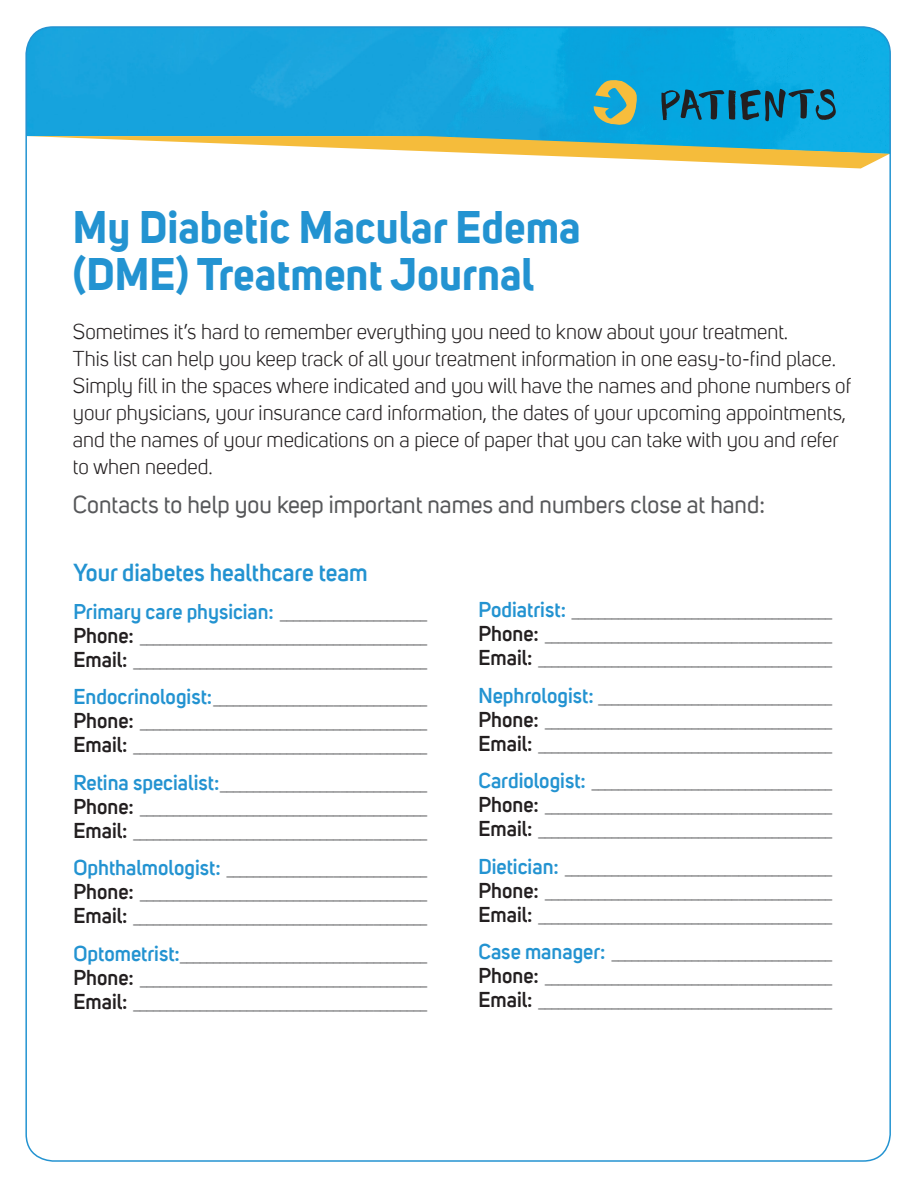
<style>
.page{position:relative;width:918px;height:1188px;background:#fff}
.page>*{position:absolute;margin:0;border:0;box-sizing:border-box;transform-origin:0 0}
.t1{font:700 44.55px/46.5px "Uni Sans";color:#2393d1}
.t2{font:24px "Uni Sans";color:#57585a}
.t3{font:600 24px "Uni Sans";color:#2393d1}
.t4{font:21px/27px "Uni Sans";color:#231f20}
.t5{font:12px/24px "Arial";color:#57585a}
.s1{font-family:"Uni Sans";font-weight:600;font-size:20.85px;color:#2393d1}
.s2{font-family:"Uni Sans";font-weight:600;font-size:21px;color:#231f20}
.s3{font-family:"Uni Sans";font-weight:600;font-size:21px;color:#2393d1}
</style>
<div class="page">
<img style="left:28px;top:27px;width:862px;height:109px">
<svg style="left:27px;top:136px;width:863px;height:32px"></svg>
<svg style="left:593px;top:80px;width:45px;height:46px;background:#7baf8f"></svg>
<svg style="left:661px;top:89px;width:175px;height:33px;background:#10779c"></svg>
<p class="t1" style="left:73px;top:204px;width:509px">My Diabetic Macular Edema (DME) Treatment Journal</p>
<p class="t4" style="left:73px;top:319px;width:780px">Sometimes it’s hard to remember everything you need to know about your treatment.<br>This list can help you keep track of all your treatment information in one easy-to-find place.<br>Simply fill in the spaces where indicated and you will have the names and phone numbers of your physicians, your insurance card information, the dates of your upcoming appointments, and the names of your medications on a piece of paper that you can take with you and refer to when needed.</p>
<p class="t2" style="left:73px;top:491px;width:694px">Contacts to help you keep important names and numbers close at hand:</p>
<p class="t3" style="left:73px;top:555px;width:296px">Your diabetes healthcare team</p>
<p class="t5" style="left:73px;top:603px;width:355px"><span class="s1">Primary care physician:</span> ______________________</p>
<p class="t5" style="left:73px;top:627px;width:355px"><span class="s2">Phone:</span> ___________________________________________</p>
<p class="t5" style="left:73px;top:651px;width:355px"><span class="s2">Email:</span> ____________________________________________</p>
<p class="t5" style="left:73px;top:688px;width:355px"><span class="s3">Endocrinologist:</span>________________________________<br><span class="s2">Phone:</span> ___________________________________________</p>
<p class="t5" style="left:73px;top:736px;width:355px"><span class="s2">Email:</span> ____________________________________________</p>
<p class="t5" style="left:73px;top:774px;width:355px"><span class="s3">Retina specialist:</span>_______________________________<br><span class="s2">Phone:</span> ___________________________________________</p>
<p class="t5" style="left:73px;top:822px;width:355px"><span class="s2">Email:</span> ____________________________________________</p>
<p class="t5" style="left:73px;top:859px;width:355px"><span class="s3">Ophthalmologist:</span> ______________________________</p>
<p class="t5" style="left:73px;top:883px;width:355px"><span class="s2">Phone:</span> ___________________________________________</p>
<p class="t5" style="left:73px;top:907px;width:355px"><span class="s2">Email:</span> ____________________________________________</p>
<p class="t5" style="left:73px;top:945px;width:355px"><span class="s3">Optometrist:</span>_____________________________________<br><span class="s2">Phone:</span> ___________________________________________</p>
<p class="t5" style="left:73px;top:993px;width:355px"><span class="s2">Email:</span> ____________________________________________</p>
<p class="t5" style="left:478px;top:601px;width:355px"><span class="s3">Podiatrist:</span> _______________________________________<br><span class="s2">Phone:</span> ___________________________________________</p>
<p class="t5" style="left:478px;top:649px;width:355px"><span class="s2">Email:</span> ____________________________________________</p>
<p class="t5" style="left:478px;top:687px;width:355px"><span class="s3">Nephrologist:</span> ___________________________________<br><span class="s2">Phone:</span> ___________________________________________</p>
<p class="t5" style="left:478px;top:735px;width:355px"><span class="s2">Email:</span> ____________________________________________</p>
<p class="t5" style="left:478px;top:772px;width:355px;text-align:justify"><span class="s3">Cardiologist:</span> ____________________________________ <span class="s2">Phone:</span> ___________________________________________ <span class="s2">Email:</span> ____________________________________________</p>
<p class="t5" style="left:478px;top:858px;width:355px"><span class="s3">Dietician:</span> ________________________________________<br><span class="s2">Phone:</span> ___________________________________________</p>
<p class="t5" style="left:478px;top:906px;width:355px"><span class="s2">Email:</span> ____________________________________________</p>
<p class="t5" style="left:478px;top:943px;width:355px"><span class="s3">Case manager:</span> _________________________________</p>
<p class="t5" style="left:478px;top:967px;width:355px"><span class="s2">Phone:</span> ___________________________________________</p>
<p class="t5" style="left:478px;top:991px;width:355px"><span class="s2">Email:</span> ____________________________________________</p>
</div>
